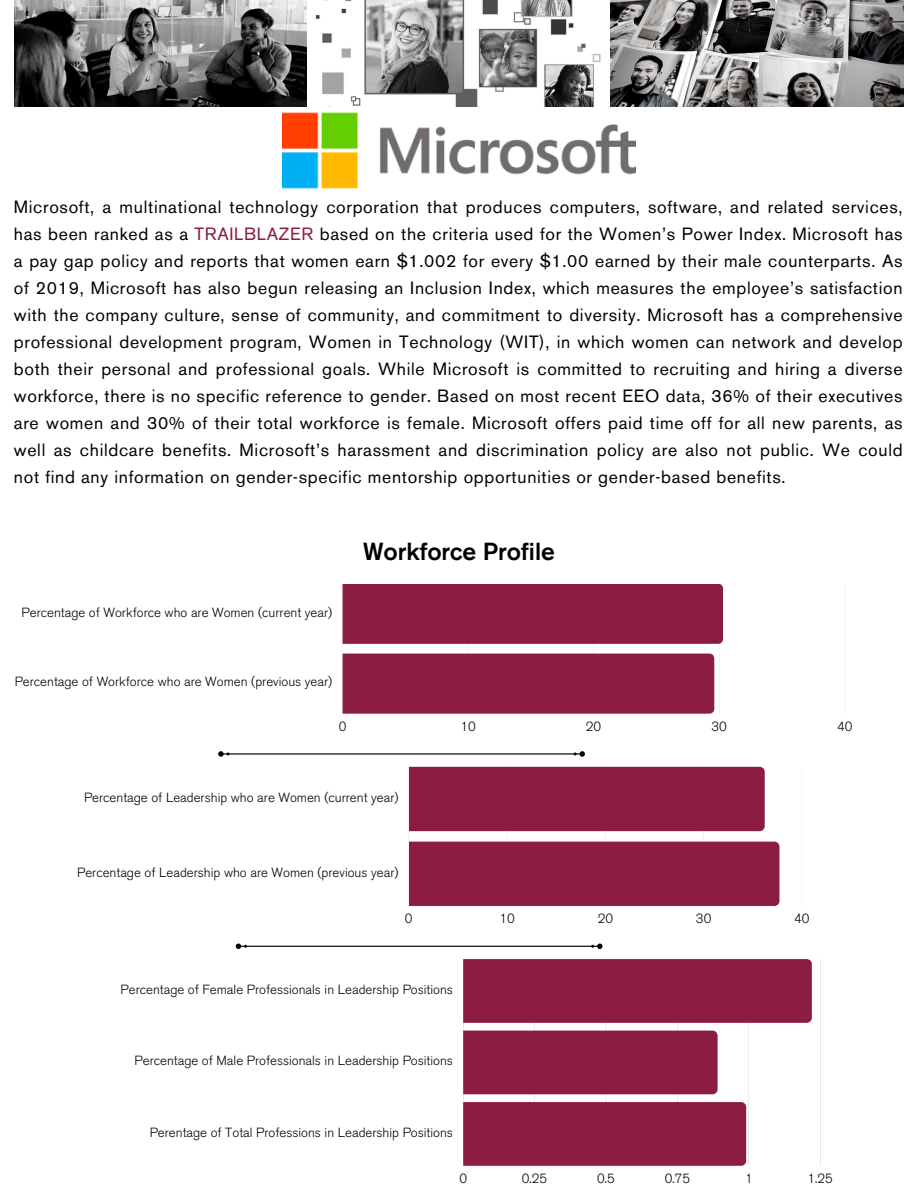
<style>
.page{position:relative;width:918px;height:1188px;background:#fff}
.page>*{position:absolute;margin:0;border:0;box-sizing:border-box;transform-origin:0 0}
.t1{font:500 24.45px "Akzidenz Grotesk BE";color:#000}
.t2{font:17.7px/27px "Akzidenz Grotesk BE";letter-spacing:.04em;color:#000;text-align:justify}
.t3{font:300 13.2px "Akzidenz Grotesk BE";color:#000}
.s1{color:#8c1d40}
</style>
<div class="page">
<img style="left:15px;top:0;width:292px;height:106px">
<img style="left:315px;top:0;width:286px;height:92px">
<img style="left:611px;top:0;width:292px;height:106px">
<svg style="left:409px;top:767px;width:371px;height:139px;background:#973252"></svg>
<svg style="left:760px;top:767px;width:5px;height:64px"></svg>
<svg style="left:774px;top:842px;width:5px;height:64px"></svg>
<svg style="left:463px;top:959px;width:344px;height:207px;fill:#8c1d40"></svg>
<svg style="left:807px;top:959px;width:5px;height:64px"></svg>
<svg style="left:713px;top:1031px;width:5px;height:63px"></svg>
<svg style="left:741px;top:1102px;width:5px;height:64px"></svg>
<svg style="left:342px;top:584px;width:503px;height:130px;fill:#8c1d40"></svg>
<svg style="left:718px;top:584px;width:5px;height:60px"></svg>
<svg style="left:709px;top:654px;width:5px;height:60px"></svg>
<hr style="left:220px;top:753px;width:363px;height:2px;background:#000">
<svg style="left:574px;top:751px;width:11px;height:6px"></svg>
<svg style="left:218px;top:751px;width:11px;height:6px"></svg>
<hr style="left:238px;top:946px;width:362px;height:1px;background:#000">
<svg style="left:591px;top:944px;width:12px;height:5px"></svg>
<svg style="left:236px;top:944px;width:11px;height:5px"></svg>
<img style="left:283px;top:92px;width:352px;height:97px">
<p class="t2" style="left:14px;top:196px;width:890px">Microsoft, a multinational technology corporation that produces computers, software, and related services, has been ranked as a <span class="s1">TRAILBLAZER</span> based on the criteria used for the Women’s Power Index. Microsoft has a pay gap policy and reports that women earn $1.002 for every $1.00 earned by their male counterparts. As of 2019, Microsoft has also begun releasing an Inclusion Index, which measures the employee’s satisfaction with the company culture, sense of community, and commitment to diversity. Microsoft has a comprehensive professional development program, Women in Technology (WIT), in which women can network and develop both their personal and professional goals. While Microsoft is committed to recruiting and hiring a diverse workforce, there is no specific reference to gender. Based on most recent EEO data, 36% of their executives are women and 30% of their total workforce is female. Microsoft offers paid time off for all new parents, as well as childcare benefits. Microsoft’s harassment and discrimination policy are also not public. We could not find any information on gender-specific mentorship opportunities or gender-based benefits.</p>
<p class="t3" style="left:22px;top:607px;width:312px">Percentage of Workforce who are Women (current year)</p>
<p class="t3" style="left:15px;top:677px;width:319px">Percentage of Workforce who are Women (previous year)</p>
<p class="t1" style="left:363px;top:543px;width:193px">Workforce Profile</p>
<p class="t3" style="left:339px;top:722px;width:9px">0</p>
<p class="t3" style="left:460px;top:722px;width:17px">10</p>
<p class="t3" style="left:586px;top:722px;width:17px">20</p>
<p class="t3" style="left:712px;top:722px;width:17px">30</p>
<p class="t3" style="left:837px;top:722px;width:17px">40</p>
<p class="t3" style="left:84px;top:792px;width:316px">Percentage of Leadership who are Women (current year)</p>
<p class="t3" style="left:77px;top:867px;width:323px">Percentage of Leadership who are Women (previous year)</p>
<p class="t3" style="left:405px;top:914px;width:9px">0</p>
<p class="t3" style="left:499px;top:914px;width:17px">10</p>
<p class="t3" style="left:598px;top:914px;width:17px">20</p>
<p class="t3" style="left:696px;top:914px;width:17px">30</p>
<p class="t3" style="left:794px;top:914px;width:17px">40</p>
<p class="t3" style="left:121px;top:985px;width:334px">Percentage of Female Professionals in Leadership Positions</p>
<p class="t3" style="left:135px;top:1056px;width:320px">Percentage of Male Professionals in Leadership Positions</p>
<p class="t3" style="left:150px;top:1128px;width:305px">Perentage of Total Professions in Leadership Positions</p>
<p class="t3" style="left:459px;top:1174px;width:9px">0</p>
<p class="t3" style="left:522px;top:1174px;width:27px">0.25</p>
<p class="t3" style="left:597px;top:1174px;width:19px">0.5</p>
<p class="t3" style="left:665px;top:1174px;width:27px">0.75</p>
<p class="t3" style="left:745px;top:1174px;width:9px">1</p>
<p class="t3" style="left:808px;top:1174px;width:27px">1.25</p>
</div>
